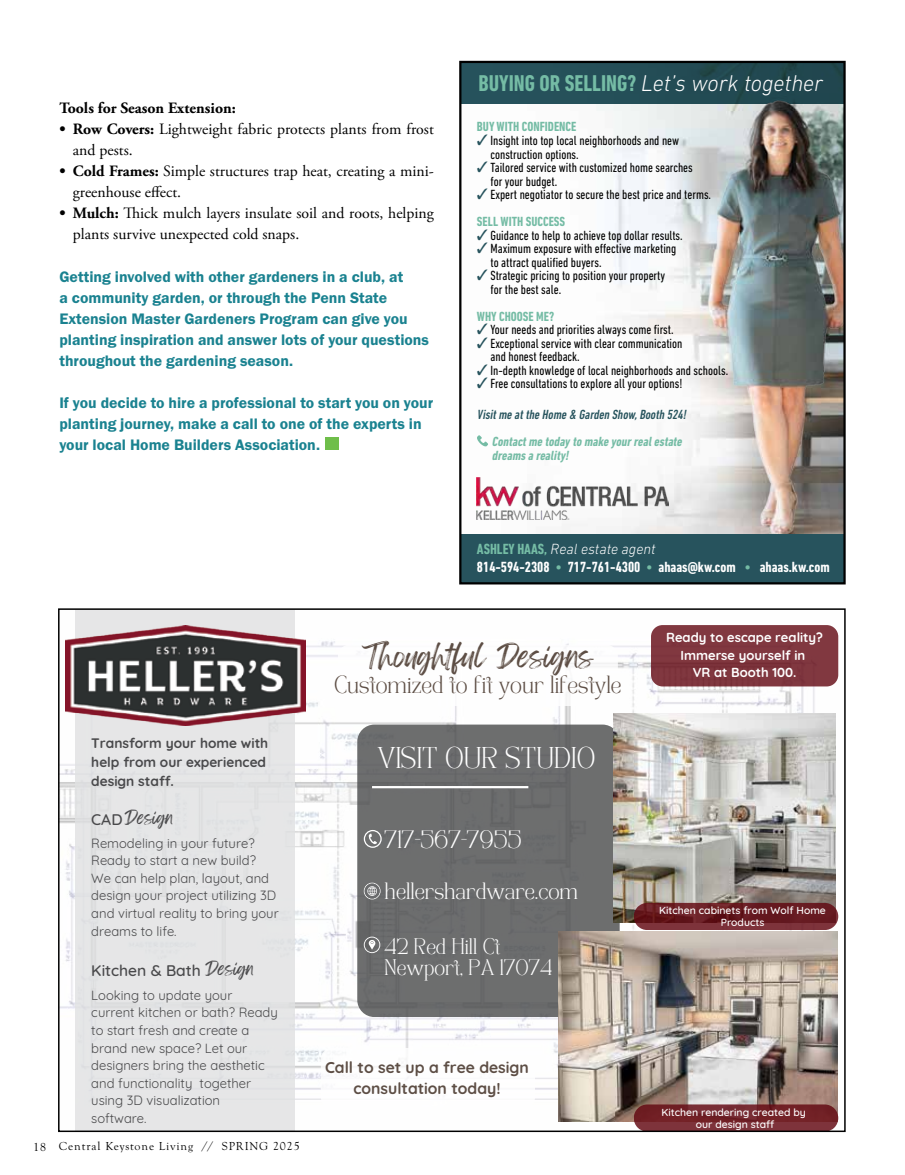
<style>
.page{position:relative;width:905px;height:1175px;background:#fff}
.page>*{position:absolute;margin:0;border:0;box-sizing:border-box;transform-origin:0 0}
.t1{font:26.55px "Feeling Passionate";color:#5d4e45}
.t2{font:italic 300 23.25px "DIN Next LT Pro";color:#fff}
.t3{font:21px "TANGARLAND";color:#fff}
.t4{font:17.55px "TANGARLAND";color:#fff}
.t5{font:17.4px "TANGARLAND";color:#5d4e45}
.t6{font:16.5px "TANGARLAND";color:#fff}
.t7{font:15.75px/21px "Franklin Gothic URW Dem";color:#1a8290}
.t8{font:15.75px/21px "Adobe Garamond Pro";color:#000}
.t9{font:700 15.75px/21.6px "Quicksand";color:#5d4e45;text-align:center}
.t10{font:15.75px/21.3px "TANGARLAND";color:#fff}
.t11{font:700 15.75px "Adobe Garamond Pro";color:#000}
.t12{font:500 15.6px "Quicksand";color:#49494b}
.t13{font:15.6px "Feeling Passionate";color:#49494b}
.t14{font:700 condensed 15px/18px "DIN Next LT Pro";color:#fff}
.t15{font:700 13.65px/18.6px "Quicksand";color:#49494b}
.t16{font:condensed 13.5px/13.5px "DIN Next LT Pro";color:#000}
.t17{font:italic 700 condensed 13.5px/13.5px "DIN Next LT Pro";color:#75bca5}
.t18{font:italic 500 condensed 13.5px "DIN Next LT Pro";color:#27535d}
.t19{font:700 condensed 13.5px "DIN Next LT Pro";color:#75bca5}
.t20{font:13.05px/17.5px "Quicksand";color:#49494b}
.t21{font:700 13.05px/17.5px "Quicksand";color:#fff;text-align:center}
.t22{font:12px "Goudy Old Sty";letter-spacing:.075em;color:#000}
.t23{font:500 10.5px/11.2px "Quicksand";color:#fff;text-align:center}
.s1{font-weight:700}
.s2{font-weight:700;font-style:normal;font-stretch:condensed;color:#75bca5}
.s3{color:#27535d}
.s4{font-weight:700;color:#75bca5}
.s5{color:#75bca5}
.s6{font-weight:300;font-style:italic;font-stretch:normal}
.s7{font-family:"Quicksand";font-weight:500}
.s8{font-family:"Feeling Passionate";font-weight:400}
</style>
<div class="page">
<div style="left:325px;top:436px;width:13px;height:13px;background:#6fbe4a"></div>
<img style="left:61px;top:635px;width:778px;height:487px">
<div style="left:357px;top:724px;width:262px;height:292px;background:#6d6e6e"></div>
<svg style="left:364px;top:830px;width:18px;height:17px"></svg>
<svg style="left:364px;top:936px;width:16px;height:17px"></svg>
<hr style="left:372px;top:786px;width:156px;height:2px;background:#fff">
<img style="left:613px;top:714px;width:222px;height:208px">
<div style="left:75px;top:609px;width:220px;height:522px;background:#e0e1e2"></div>
<img style="left:65px;top:625px;width:240px;height:100px">
<div style="left:651px;top:625px;width:187px;height:61px;background:#813840"></div>
<img style="left:559px;top:931px;width:279px;height:190px">
<svg style="left:364px;top:882px;width:16px;height:17px"></svg>
<svg style="left:633px;top:1104px;width:205px;height:25px"></svg>
<svg style="left:321px;top:1047px;width:214px;height:61px"></svg>
<svg style="left:338px;top:644px;width:279px;height:62px"></svg>
<svg style="left:633px;top:903px;width:205px;height:27px"></svg>
<div style="left:460px;top:533px;width:384px;height:51px;background:#27535d"></div>
<img style="left:476px;top:104px;width:211px;height:429px">
<div style="left:460px;top:62px;width:384px;height:42px;background:#27535d"></div>
<img style="left:477px;top:477px;width:191px;height:42px">
<svg style="left:476px;top:435px;width:12px;height:12px"></svg>
<img style="left:687px;top:65px;width:154px;height:468px">
<div style="left:459px;top:61px;width:386px;height:523px;border:2px solid #000"></div>
<p class="t11" style="left:59px;top:99px;width:178px">Tools for Season Extension:</p>
<p class="t8" style="left:73px;top:119px;width:362px;text-indent:-13px"><span class="s1">• Row Covers:</span> Lightweight fabric protects plants from frost and pests.</p>
<p class="t8" style="left:73px;top:161px;width:362px;text-indent:-13px"><span class="s1">• Cold Frames:</span> Simple structures trap heat, creating a mini&shy;greenhouse effect.</p>
<p class="t8" style="left:73px;top:203px;width:362px;text-indent:-13px"><span class="s1">• Mulch:</span> Thick mulch layers insulate soil and roots, helping plants survive unexpected cold snaps.</p>
<p class="t7" style="left:59px;top:265px;width:371px">Getting involved with other gardeners in a club, at<br>a community garden, or through the Penn State Extension Master Gardeners Program can give you planting inspiration and answer lots of your questions throughout the gardening season.</p>
<p class="t7" style="left:59px;top:391px;width:375px">If you decide to hire a professional to start you on your planting journey, make a call to one of the experts in your local Home Builders Association.</p>
<h2 class="t2" style="left:478px;top:70px;width:346px"><span class="s2">BUYING OR SELLING?</span> Let’s work together</h2>
<p class="t19" style="left:477px;top:119px;width:101px">BUY WITH CONFIDENCE</p>
<p class="t16" style="left:490px;top:134px;width:190px;text-indent:-14px"><span class="s3">✓</span> Insight into top local neighborhoods and new construction options.</p>
<p class="t16" style="left:490px;top:161px;width:204px;text-indent:-14px"><span class="s3">✓</span> Tailored service with customized home searches for your budget.</p>
<p class="t16" style="left:477px;top:181px;width:235px;line-height:27px"><span class="s3">✓</span> Expert negotiator to secure the best price and terms.<br><span class="s4">SELL WITH SUCCESS</span></p>
<p class="t16" style="left:477px;top:228px;width:207px"><span class="s3">✓</span> Guidance to help to achieve top dollar results.</p>
<p class="t16" style="left:490px;top:242px;width:187px;text-indent:-14px"><span class="s3">✓</span> Maximum exposure with effective marketing to attract qualified buyers.</p>
<p class="t16" style="left:490px;top:269px;width:176px;text-indent:-14px"><span class="s3">✓</span> Strategic pricing to position your property for the best sale.</p>
<p class="t19" style="left:477px;top:308px;width:79px">WHY CHOOSE ME?</p>
<p class="t16" style="left:477px;top:323px;width:198px"><span class="s3">✓</span> Your needs and priorities always come first.</p>
<p class="t16" style="left:490px;top:336px;width:193px;text-indent:-14px"><span class="s3">✓</span> Exceptional service with clear communication and honest feedback.</p>
<p class="t16" style="left:477px;top:363px;width:253px"><span class="s3">✓</span> In-depth knowledge of local neighborhoods and schools.</p>
<p class="t16" style="left:477px;top:377px;width:207px"><span class="s3">✓</span> Free consultations to explore all your options!</p>
<p class="t18" style="left:477px;top:407px;width:213px">Visitme atthe Home &amp; Garden Show,Booth 524!</p>
<p class="t17" style="left:492px;top:435px;width:194px">Contactme today to make yourrealestate dreamsa reality!</p>
<p class="t14" style="left:477px;top:540px;width:354px"><span class="s5">ASHLEY HAAS,</span> <span class="s6">Real estate agent<br></span>814-594-2308 <span class="s5">•</span> 717-761-4300 <span class="s5">•</span> ahaas@kw.com <span class="s5">•</span> ahaas.kw.com</p>
<p class="t15" style="left:91px;top:733px;width:178px">Transform your home with help from our experienced design staff.</p>
<p class="t13" style="left:91px;top:805px;width:84px"><span class="s7">CAD</span>Design</p>
<p class="t20" style="left:91px;top:833px;width:189px">Remodeling in your future?<br>Ready to start a new build?<br>We can help plan, layout, and design your project utilizing 3D and virtual reality to bring your dreams to life.</p>
<p class="t12" style="left:91px;top:957px;width:164px">Kitchen &amp; Bath <span class="s8">Design</span></p>
<p class="t20" style="left:91px;top:984px;width:188px">Looking to update your current kitchen or bath? Ready to start fresh and create a brand new space? Let our designers bring the aesthetic and functionality together using 3D visualization software.</p>
<p class="t22" style="left:33px;top:1139px;width:268px">18 Central Keystone Living // SPRING 2025</p>
<h1 class="t1" style="left:362px;top:634px;width:233px">Thoughtful Designs</h1>
<p class="t5" style="left:334px;top:671px;width:289px">Customized to fit your lifestyle</p>
<h3 class="t3" style="left:377px;top:743px;width:219px">VISIT OUR STUDIO</h3>
<p class="t4" style="left:384px;top:826px;width:139px">717-567-7955</p>
<p class="t6" style="left:384px;top:879px;width:195px">hellershardware.com</p>
<p class="t10" style="left:384px;top:936px;width:169px">42 Red Hill Ct<br>Newport, PA 17074</p>
<p class="t9" style="left:325px;top:1054px;width:205px">Call to set up a free design consultation today!</p>
<p class="t21" style="left:666px;top:627px;width:158px">Ready to escape reality?<br>Immerse yourself in<br>VR at Booth 100.</p>
<p class="t23" style="left:659px;top:903px;width:168px;line-height:12.1px">Kitchen cabinets from Wolf Home<br>Products</p>
<p class="t23" style="left:661px;top:1106px;width:146px">Kitchen rendering created by our design staff</p>
</div>
